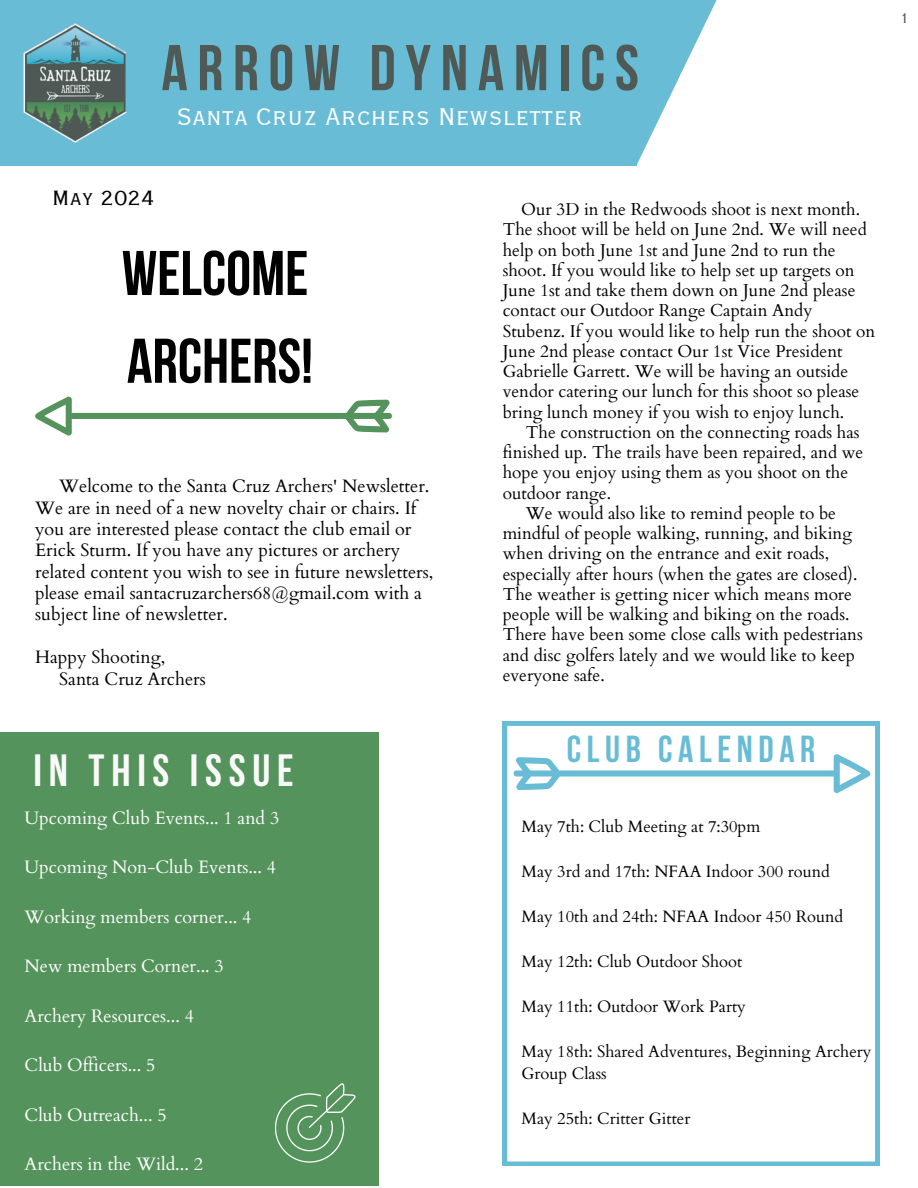
<style>
.page{position:relative;width:918px;height:1188px;background:#fff}
.page>*{position:absolute;margin:0;border:0;box-sizing:border-box;transform-origin:0 0}
.t1{font:700 64.5px "Bebas Neue";letter-spacing:.15em;color:#4f5a56}
.t2{font:700 63px/87.8px "Bebas Neue";color:#000}
.t3{font:700 45px "Bebas Neue";letter-spacing:.15em;color:#f8f9f8}
.t4{font:700 37.5px "Bebas Neue";letter-spacing:.15em;color:#68bcd6}
.t5{font:31.5px "Copperplate Gothic LT Pro 29 BC";color:#fff}
.t6{font:27px "Copperplate Gothic LT Pro 29 BC";color:#000}
.t7{font:18px/21.3px "Cardo";color:#000}
.t8{font:18px "Cardo";color:#fff}
.t9{font:18px "Copperplate Gothic LT Pro 29 BC";color:#4f5a56}
.t10{font:17.25px/20.2px "Cardo";color:#000}
.t11{font:16.5px/22.5px "Cardo";color:#000}
</style>
<div class="page">
<div style="left:0;top:0;width:636px;height:166px;background:#68bcd6"></div>
<svg style="left:636px;top:0;width:81px;height:166px"></svg>
<img style="left:23px;top:23px;width:104px;height:120px">
<div style="left:0;top:732px;width:378px;height:454px;background:#54935b"></div>
<svg style="left:503px;top:721px;width:377px;height:445px"></svg>
<svg style="left:275px;top:1083px;width:81px;height:80px"></svg>
<svg style="left:513px;top:754px;width:357px;height:40px"></svg>
<svg style="left:35px;top:397px;width:357px;height:39px"></svg>
<h2 class="t1" style="left:161px;top:42px;width:479px">ARROW DYNAMICS</h2>
<p class="t5" style="left:176px;top:102px;width:408px">Santa Cruz Archers Newsletter</p>
<p class="t6" style="left:52px;top:186px;width:104px">May 2024</p>
<p class="t2" style="left:122px;top:235px;width:193px">WELCOME<br>ARCHERS!</p>
<p class="t7" style="left:35px;top:476px;width:400px;text-indent:24px">Welcome to the Santa Cruz Archers' Newsletter.<br>We are in need of a new novelty chair or chairs. If you are interested please contact the club email or Erick Sturm. If you have any pictures or archery related content you wish to see in future newsletters, please email santacruzarchers68@gmail.com with a subject line of newsletter.</p>
<p class="t7" style="left:35px;top:647px;width:132px">Happy Shooting,</p>
<p class="t7" style="left:59px;top:668px;width:148px">Santa Cruz Archers</p>
<p class="t3" style="left:34px;top:752px;width:262px">IN THIS ISSUE</p>
<h4 class="t8" style="left:25px;top:806px;width:256px">Upcoming Club Events... 1 and 3</h4>
<h1 class="t8" style="left:25px;top:855px;width:253px">Upcoming Non-Club Events... 4</h1>
<p class="t8" style="left:25px;top:905px;width:228px">Working members corner... 4</p>
<h5 class="t8" style="left:25px;top:954px;width:201px">New members Corner... 3</h5>
<h1 class="t8" style="left:25px;top:1004px;width:171px">Archery Resources... 4</h1>
<p class="t8" style="left:25px;top:1053px;width:132px">Club Officers... 5</p>
<p class="t8" style="left:25px;top:1103px;width:144px">Club Outreach... 5</p>
<p class="t8" style="left:25px;top:1152px;width:180px">Archers in the Wild... 2</p>
<p class="t10" style="left:503px;top:200px;width:374px;text-indent:19px">Our 3D in the Redwoods shoot is next month.<br>The shoot will be held on June 2nd. We will need help on both June 1st and June 2nd to run the shoot. If you would like to help set up targets on June 1st and take them down on June 2nd please contact our Outdoor Range Captain Andy Stubenz. If you would like to help run the shoot on June 2nd please contact Our 1st Vice President Gabrielle Garrett. We will be having an outside vendor catering our lunch for this shoot so please bring lunch money if you wish to enjoy lunch.</p>
<p class="t10" style="left:503px;top:422px;width:362px;text-indent:23px">The construction on the connecting roads has finished up. The trails have been repaired, and we hope you enjoy using them as you shoot on the outdoor range.</p>
<p class="t10" style="left:503px;top:503px;width:362px;text-indent:23px">We would also like to remind people to be mindful of people walking, running, and biking when driving on the entrance and exit roads, especially after hours (when the gates are closed).<br>The weather is getting nicer which means more people will be walking and biking on the roads.<br>There have been some close calls with pedestrians and disc golfers lately and we would like to keep everyone safe.</p>
<p class="t4" style="left:567px;top:734px;width:250px">CLUB CALENDAR</p>
<p class="t11" style="left:521px;top:815px;width:240px">May 7th: Club Meeting at 7:30pm</p>
<p class="t11" style="left:521px;top:860px;width:310px">May 3rd and 17th: NFAA Indoor 300 round</p>
<p class="t11" style="left:521px;top:905px;width:323px">May 10th and 24th: NFAA Indoor 450 Round</p>
<p class="t11" style="left:521px;top:950px;width:222px">May 12th: Club Outdoor Shoot</p>
<p class="t11" style="left:521px;top:995px;width:226px">May 11th: Outdoor Work Party</p>
<p class="t11" style="left:521px;top:1040px;width:352px">May 18th: Shared Adventures, Beginning Archery<br>Group Class</p>
<h3 class="t11" style="left:521px;top:1108px;width:170px">May 25th: Critter Gitter</h3>
<p class="t9" style="left:900px;top:10px;width:10px">1</p>
</div>
